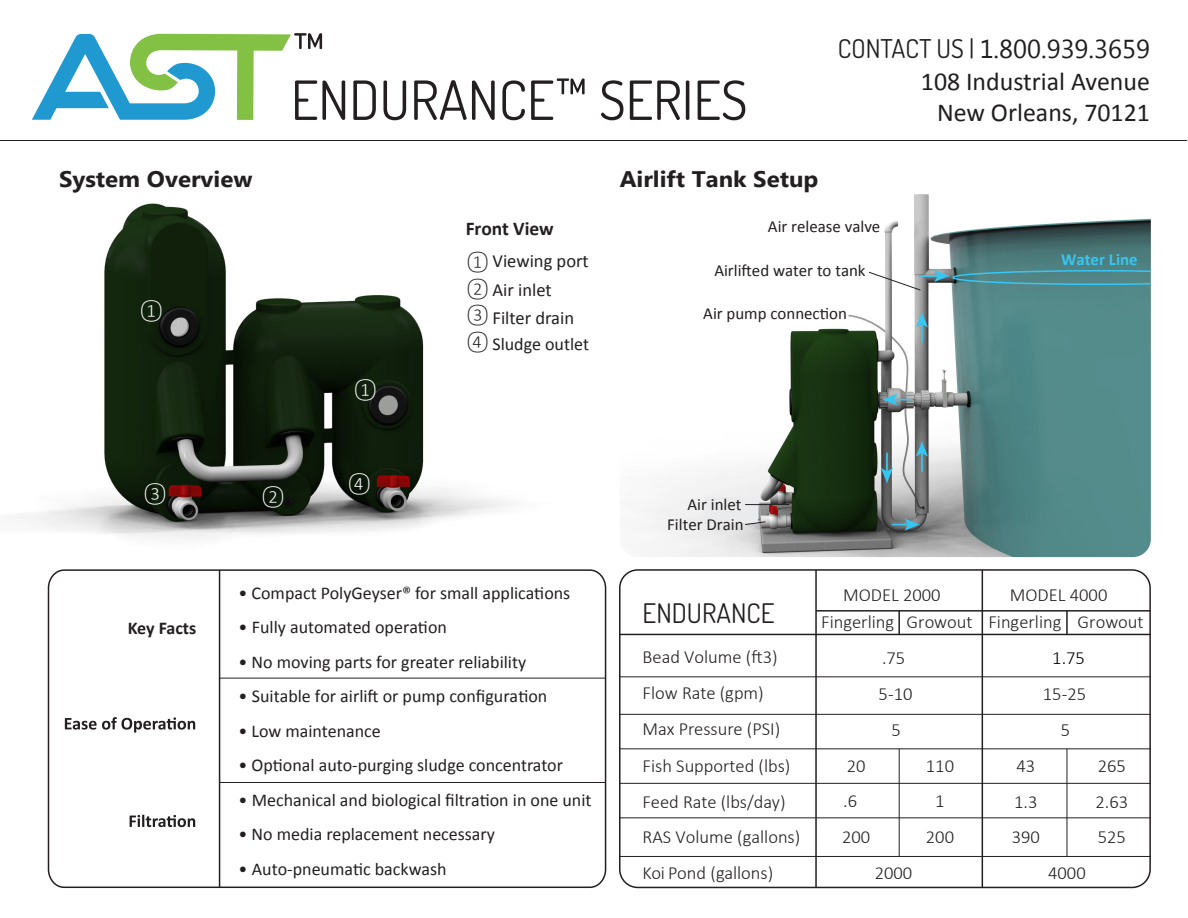
<style>
.page{position:relative;width:1188px;height:918px;background:#fff}
.page>*{position:absolute;margin:0;border:0;box-sizing:border-box;transform-origin:0 0}
.t1{font:54px "Dosis";color:#231f20}
.t2{font:27px "Dosis";color:#231f20}
.t3{font:25.95px/31px "Calibri";color:#211e1e;text-align:right}
.t4{font:25.95px "Segoe UI";color:#211e1e}
.t5{font:700 22.5px "Lao UI";color:#231f20;scale:1.07 1}
.t6{font:700 19.5px "Calibri";color:#231f20}
.t7{font:300 18.6px/35.7px "Calibri";color:#231f20}
.t8{font:18.6px "Calibri";color:#231f20}
.t9{font:300 18.6px "Calibri";color:#fff}
.t10{font:300 18.6px "Calibri";color:#000}
.t11{font:18px/28.2px "Calibri";color:#231f20}
.t12{font:700 18px "Calibri";letter-spacing:-.005em;color:#231f20}
.t13{font:16.95px "Calibri";color:#231f20}
.t14{font:700 16.95px "Calibri";color:#36c6f4}
.s1{font-family:"Dosis"}
.s2{font-weight:300;font-size:18px}
.s3{font-weight:300}
</style>
<div class="page">
<img style="left:640px;top:194px;width:511px;height:363px">
<img style="left:0;top:140px;width:571px;height:400px">
<svg style="left:32px;top:34px;width:259px;height:86px"></svg>
<svg style="left:47px;top:569px;width:560px;height:320px"></svg>
<svg style="left:65px;top:717px;width:130px;height:16px"></svg>
<svg style="left:130px;top:815px;width:65px;height:12px"></svg>
<hr style="left:219px;top:570px;width:1px;height:317px;background:#231f20">
<svg style="left:335px;top:260px;width:23px;height:24px"></svg>
<hr style="left:620px;top:634px;width:531px;height:1px;background:#231f20">
<hr style="left:815px;top:570px;width:2px;height:317px;background:#231f20">
<hr style="left:982px;top:570px;width:1px;height:317px;background:#231f20">
<hr style="left:898px;top:611px;width:2px;height:23px;background:#231f20">
<hr style="left:816px;top:610px;width:335px;height:2px;background:#231f20">
<hr style="left:1066px;top:611px;width:2px;height:23px;background:#231f20">
<div style="left:619px;top:569px;width:532px;height:319px;border:2px solid #231f20;border-radius:18px"></div>
<hr style="left:919px;top:275px;width:20px;height:2px;background:#36c6f4">
<svg style="left:934px;top:270px;width:217px;height:15px;background:#4e909a"></svg>
<svg style="left:883px;top:393px;width:30px;height:13px"></svg>
<svg style="left:892px;top:518px;width:27px;height:13px"></svg>
<hr style="left:921px;top:323px;width:2px;height:20px;background:#36c6f4">
<svg style="left:916px;top:313px;width:12px;height:15px"></svg>
<hr style="left:921px;top:452px;width:2px;height:20px;background:#36c6f4">
<svg style="left:916px;top:442px;width:12px;height:15px"></svg>
<svg style="left:881px;top:453px;width:12px;height:30px"></svg>
<div style="left:706px;top:497px;width:52px;height:25px;background:#eaebec"></div>
<svg style="left:744px;top:521px;width:22px;height:4px"></svg>
<hr style="left:745px;top:504px;width:45px;height:1px;background:#231f20">
<svg style="left:868px;top:271px;width:53px;height:20px"></svg>
<h1 class="t1" style="left:292px;top:19px;width:35px">™</h1>
<h1 class="t1" style="left:291px;top:65px;width:458px">ENDURANCE™ SERIES</h1>
<p class="t5" style="left:59px;top:164px;width:182px">System Overview</p>
<p class="t5" style="left:620px;top:164px;width:187px">Airlift Tank Setup</p>
<h3 class="t4" style="left:838px;top:31px;width:314px"><span class="s1">CONTACT US |</span> 1.800.939.3659</h3>
<h3 class="t3" style="left:921px;top:66px;width:231px">108 Industrial Avenue<br>New Orleans, 70121</h3>
<p class="t6" style="left:466px;top:216px;width:90px">Front View</p>
<p class="t9" style="left:139px;top:299px;width:26px">①</p>
<p class="t9" style="left:353px;top:378px;width:26px">①</p>
<p class="t9" style="left:143px;top:482px;width:26px">③</p>
<p class="t9" style="left:347px;top:472px;width:26px">④</p>
<p class="t9" style="left:261px;top:485px;width:26px">②</p>
<p class="t8" style="left:466px;top:249px;width:125px"><sub>①</sub> Viewing port</p>
<p class="t8" style="left:466px;top:278px;width:88px"><span class="s2">②</span> Air inlet</p>
<p class="t11" style="left:466px;top:301px;width:125px"><span class="s3">③<br>④</span> Sludge outlet</p>
<p class="t8" style="left:493px;top:306px;width:83px">Filter drain</p>
<p class="t12" style="left:128px;top:617px;width:70px">Key Facts</p>
<p class="t11" style="left:239px;top:579px;width:333px">• Compact PolyGeyser® for small applications</p>
<p class="t11" style="left:239px;top:613px;width:210px">• Fully automated operation</p>
<p class="t11" style="left:239px;top:648px;width:289px">• No moving parts for greater reliability</p>
<p class="t11" style="left:239px;top:682px;width:310px">• Suitable for airlift or pump configuration</p>
<p class="t11" style="left:239px;top:717px;width:144px">• Low maintenance</p>
<p class="t11" style="left:239px;top:751px;width:326px">• Optional auto-purging sludge concentrator</p>
<p class="t11" style="left:239px;top:786px;width:355px">• Mechanical and biological filtration in one unit</p>
<p class="t11" style="left:239px;top:820px;width:258px">• No media replacement necessary</p>
<p class="t11" style="left:239px;top:855px;width:210px">• Auto-pneumatic backwash</p>
<p class="t13" style="left:768px;top:215px;width:114px">Air release valve</p>
<p class="t13" style="left:714px;top:260px;width:153px">Airlifted water to tank</p>
<p class="t13" style="left:703px;top:303px;width:145px">Air pump connection</p>
<p class="t13" style="left:688px;top:493px;width:55px">Air inlet</p>
<p class="t13" style="left:667px;top:514px;width:78px">Filter Drain</p>
<p class="t7" style="left:843px;top:576px;width:99px">MODEL 2000</p>
<p class="t14" style="left:1061px;top:249px;width:78px">Water Line</p>
<p class="t7" style="left:1010px;top:576px;width:99px">MODEL 4000</p>
<h2 class="t2" style="left:643px;top:595px;width:133px">ENDURANCE</h2>
<p class="t7" style="left:643px;top:639px;width:136px">Bead Volume (ft3)</p>
<p class="t7" style="left:821px;top:603px;width:324px">Fingerling Growout Fingerling Growout</p>
<p class="t7" style="left:882px;top:640px;width:25px">.75</p>
<p class="t10" style="left:1052px;top:647px;width:34px">1.75</p>
<p class="t7" style="left:643px;top:674px;width:123px">Flow Rate (gpm)</p>
<p class="t7" style="left:879px;top:676px;width:35px">5-10</p>
<p class="t7" style="left:1043px;top:676px;width:45px">15-25</p>
<p class="t7" style="left:891px;top:712px;width:11px">5</p>
<p class="t7" style="left:1061px;top:712px;width:11px">5</p>
<p class="t7" style="left:643px;top:710px;width:139px">Max Pressure (PSI)</p>
<p class="t7" style="left:643px;top:748px;width:149px">Fish Supported (lbs)</p>
<p class="t7" style="left:643px;top:783px;width:144px">Feed Rate (lbs/day)</p>
<p class="t7" style="left:643px;top:819px;width:159px">RAS Volume (gallons)</p>
<p class="t7" style="left:643px;top:855px;width:132px">Koi Pond (gallons)</p>
<p class="t7" style="left:847px;top:748px;width:20px">20</p>
<p class="t7" style="left:926px;top:748px;width:30px">110</p>
<p class="t7" style="left:1014px;top:748px;width:25px">43<br>1.3</p>
<p class="t7" style="left:1095px;top:748px;width:34px">265<br>2.63</p>
<p class="t7" style="left:1012px;top:819px;width:30px">390</p>
<p class="t7" style="left:1098px;top:819px;width:30px">525</p>
<p class="t7" style="left:843px;top:783px;width:15px">.6</p>
<p class="t7" style="left:935px;top:783px;width:11px">1</p>
<p class="t7" style="left:842px;top:819px;width:30px">200</p>
<p class="t7" style="left:875px;top:855px;width:39px">2000</p>
<p class="t7" style="left:1048px;top:855px;width:39px">4000</p>
<p class="t7" style="left:926px;top:819px;width:30px">200</p>
</div>
